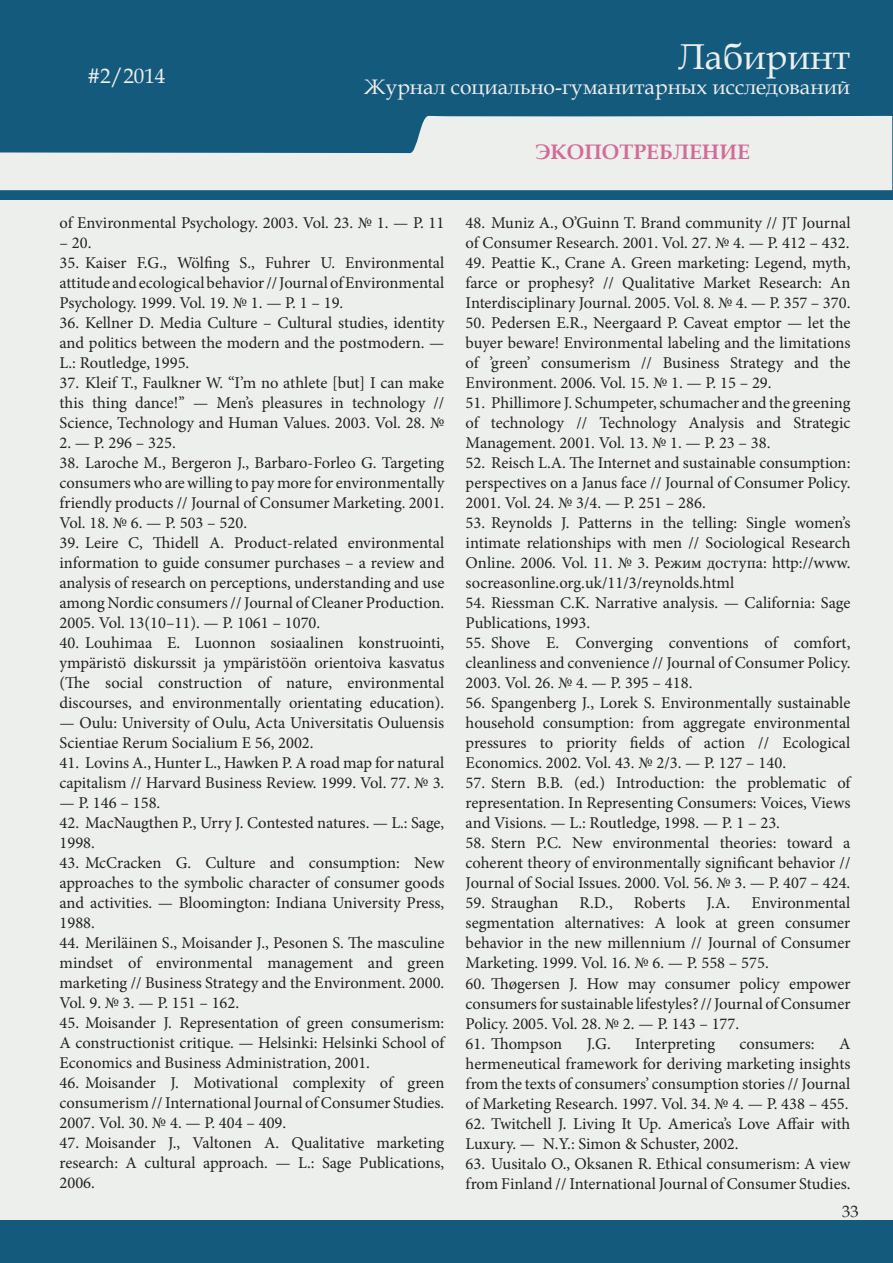
<style>
.page{position:relative;width:893px;height:1263px;background:#fff}
.page>*{position:absolute;margin:0;border:0;box-sizing:border-box;transform-origin:0 0}
.t1{font:36px "Book Antiqua";color:#edefed}
.t2{font:21px "Book Antiqua";color:#edefed}
.t3{font:700 21px "Book Antiqua";color:#d26b97}
.t4{font:16.5px/20px "Minion Pro";color:#231f20;text-align:justify}
.t5{font:16.5px "Book Antiqua";color:#231f20}
</style>
<div class="page">
<div style="left:0;top:1px;width:892px;height:1261px;background:#145a7d"></div>
<hr style="left:0;top:200px;width:1px;height:1020px;background:#edefed">
<div style="left:1px;top:200px;width:891px;height:1020px;background:#edefed"></div>
<svg style="left:0;top:115px;width:892px;height:75px;fill:#edefed"></svg>
<p class="t2" style="left:87px;top:61px;width:79px">#2/2014</p>
<p class="t2" style="left:100px;top:61px;width:12px">1</p>
<h1 class="t1" style="left:678px;top:31px;width:173px">Лабиринт</h1>
<p class="t2" style="left:364px;top:72px;width:487px">Журнал социально-гуманитарных исследований</p>
<p class="t3" style="left:535px;top:138px;width:216px">ЭКОПОТРЕБЛЕНИЕ</p>
<p class="t4" style="left:60px;top:212px;width:386px">of Environmental Psychology. 2003. Vol. 23. № 1. — P. 11</p>
<p class="t4" style="left:60px;top:232px;width:33px">– 20.</p>
<p class="t4" style="left:60px;top:252px;width:386px">35. Kaiser F.G., Wölfing S., Fuhrer U. Environmental attitude and ecological behavior // Journal of Environmental Psychology. 1999. Vol. 19. № 1. — P. 1 – 19.</p>
<p class="t4" style="left:60px;top:312px;width:386px">36. Kellner D. Media Culture – Cultural studies, identity and politics between the modern and the postmodern. — L.: Routledge, 1995.</p>
<p class="t4" style="left:60px;top:373px;width:386px">37. Kleif T., Faulkner W. ‘‘I’m no athlete [but] I can make this thing dance!’’ — Men’s pleasures in technology // Science, Technology and Human Values. 2003. Vol. 28. №</p>
<p class="t4" style="left:60px;top:433px;width:118px">2. — P. 296 – 325.</p>
<p class="t4" style="left:60px;top:453px;width:386px">38. Laroche M., Bergeron J., Barbaro-Forleo G. Targeting consumers who are willing to pay more for environmentally friendly products // Journal of Consumer Marketing. 2001.<br>Vol. 18. № 6. — P. 503 – 520.</p>
<p class="t4" style="left:60px;top:533px;width:386px">39. Leire C, Thidell A. Product-related environmental information to guide consumer purchases – a review and analysis of research on perceptions, understanding and use among Nordic consumers // Journal of Cleaner Production.<br>2005. Vol. 13(10–11). — P. 1061 – 1070.</p>
<p class="t4" style="left:60px;top:633px;width:386px">40. Louhimaa E. Luonnon sosiaalinen konstruointi, ympäristö diskurssit ja ympäristöön orientoiva kasvatus (The social construction of nature, environmental discourses, and environmentally orientating education).</p>
<p class="t4" style="left:60px;top:713px;width:386px">— Oulu: University of Oulu, Acta Universitatis Ouluensis<br>Scientiae Rerum Socialium E 56, 2002.</p>
<p class="t4" style="left:60px;top:753px;width:386px">41. Lovins A., Hunter L., Hawken P. A road map for natural capitalism // Harvard Business Review. 1999. Vol. 77. № 3.</p>
<p class="t4" style="left:60px;top:793px;width:102px">— P. 146 – 158.</p>
<p class="t4" style="left:60px;top:813px;width:386px">42. MacNaugthen P., Urry J. Contested natures. — L.: Sage,<br>1998.</p>
<p class="t4" style="left:60px;top:853px;width:386px">43. McCracken G. Culture and consumption: New approaches to the symbolic character of consumer goods and activities. — Bloomington: Indiana University Press, 1988.</p>
<p class="t4" style="left:60px;top:933px;width:386px">44. Meriläinen S., Moisander J., Pesonen S. The masculine mindset of environmental management and green marketing // Business Strategy and the Environment. 2000.<br>Vol. 9. № 3. — P. 151 – 162.</p>
<p class="t4" style="left:60px;top:1013px;width:386px">45. Moisander J. Representation of green consumerism:<br>A constructionist critique. — Helsinki: Helsinki School of Economics and Business Administration, 2001.</p>
<p class="t4" style="left:60px;top:1073px;width:386px">46. Moisander J. Motivational complexity of green consumerism // International Journal of Consumer Studies.<br>2007. Vol. 30. № 4. — P. 404 – 409.</p>
<p class="t4" style="left:60px;top:1133px;width:386px">47. Moisander J., Valtonen A. Qualitative marketing research: A cultural approach. — L.: Sage Publications, 2006.</p>
<p class="t4" style="left:466px;top:213px;width:386px">48. Muniz A., O’Guinn T. Brand community // JT Journal of Consumer Research. 2001. Vol. 27. № 4. — P. 412 – 432.</p>
<p class="t4" style="left:466px;top:253px;width:386px">49. Peattie K., Crane A. Green marketing: Legend, myth, farce or prophesy? // Qualitative Market Research: An Interdisciplinary Journal. 2005. Vol. 8. № 4. — P. 357 – 370.</p>
<p class="t4" style="left:466px;top:313px;width:386px">50. Pedersen E.R., Neergaard P. Caveat emptor — let the buyer beware! Environmental labeling and the limitations of ’green’ consumerism // Business Strategy and the Environment. 2006. Vol. 15. № 1. — P. 15 – 29.</p>
<p class="t4" style="left:466px;top:393px;width:386px">51. Phillimore J. Schumpeter, schumacher and the greening of technology // Technology Analysis and Strategic Management. 2001. Vol. 13. № 1. — P. 23 – 38.</p>
<p class="t4" style="left:466px;top:453px;width:386px">52. Reisch L.A. The Internet and sustainable consumption: perspectives on a Janus face // Journal of Consumer Policy.<br>2001. Vol. 24. № 3/4. — P. 251 – 286.</p>
<p class="t4" style="left:466px;top:513px;width:386px">53. Reynolds J. Patterns in the telling: Single women’s intimate relationships with men // Sociological Research Online. 2006. Vol. 11. № 3. Режим доступа: http://www. socreasonline.org.uk/11/3/reynolds.html</p>
<p class="t4" style="left:466px;top:593px;width:386px">54. Riessman C.K. Narrative analysis. — California: Sage<br>Publications, 1993.</p>
<p class="t4" style="left:466px;top:633px;width:386px">55. Shove E. Converging conventions of comfort, cleanliness and convenience // Journal of Consumer Policy.<br>2003. Vol. 26. № 4. — P. 395 – 418.</p>
<p class="t4" style="left:466px;top:693px;width:386px">56. Spangenberg J., Lorek S. Environmentally sustainable household consumption: from aggregate environmental pressures to priority fields of action // Ecological Economics. 2002. Vol. 43. № 2/3. — P. 127 – 140.</p>
<p class="t4" style="left:466px;top:773px;width:386px">57. Stern B.B. (ed.) Introduction: the problematic of representation. In Representing Consumers: Voices, Views and Visions. — L.: Routledge, 1998. — P. 1 – 23.</p>
<p class="t4" style="left:466px;top:833px;width:386px">58. Stern P.C. New environmental theories: toward a coherent theory of environmentally significant behavior // Journal of Social Issues. 2000. Vol. 56. № 3. — P. 407 – 424.</p>
<p class="t4" style="left:466px;top:893px;width:94px">59. Straughan</p>
<p class="t4" style="left:579px;top:893px;width:35px">R.D.,</p>
<p class="t4" style="left:634px;top:893px;width:53px">Roberts</p>
<p class="t4" style="left:707px;top:893px;width:25px">J.A.</p>
<p class="t4" style="left:466px;top:893px;width:386px;text-indent:286px">Environmental segmentation alternatives: A look at green consumer behavior in the new millennium // Journal of Consumer Marketing. 1999. Vol. 16. № 6. — P. 558 – 575.</p>
<p class="t4" style="left:466px;top:973px;width:386px">60. Thøgersen J. How may consumer policy empower consumers for sustainable lifestyles? // Journal of Consumer Policy. 2005. Vol. 28. № 2. — P. 143 – 177.</p>
<p class="t4" style="left:466px;top:1033px;width:98px">61. Thompson</p>
<p class="t4" style="left:587px;top:1033px;width:26px">J.G.</p>
<p class="t4" style="left:635px;top:1033px;width:81px">Interpreting</p>
<p class="t4" style="left:739px;top:1033px;width:77px">consumers:</p>
<p class="t4" style="left:466px;top:1033px;width:386px;text-indent:373px">A hermeneutical framework for deriving marketing insights from the texts of consumers’ consumption stories // Journal of Marketing Research. 1997. Vol. 34. № 4. — P. 438 – 455.</p>
<p class="t4" style="left:466px;top:1113px;width:386px">62. Twitchell J. Living It Up. America’s Love Affair with<br>Luxury. — N.Y.: Simon &amp; Schuster, 2002.</p>
<p class="t4" style="left:466px;top:1153px;width:386px">63. Uusitalo O., Oksanen R. Ethical consumerism: A view from Finland // International Journal of Consumer Studies.</p>
<p class="t5" style="left:842px;top:1200px;width:18px">33</p>
</div>
